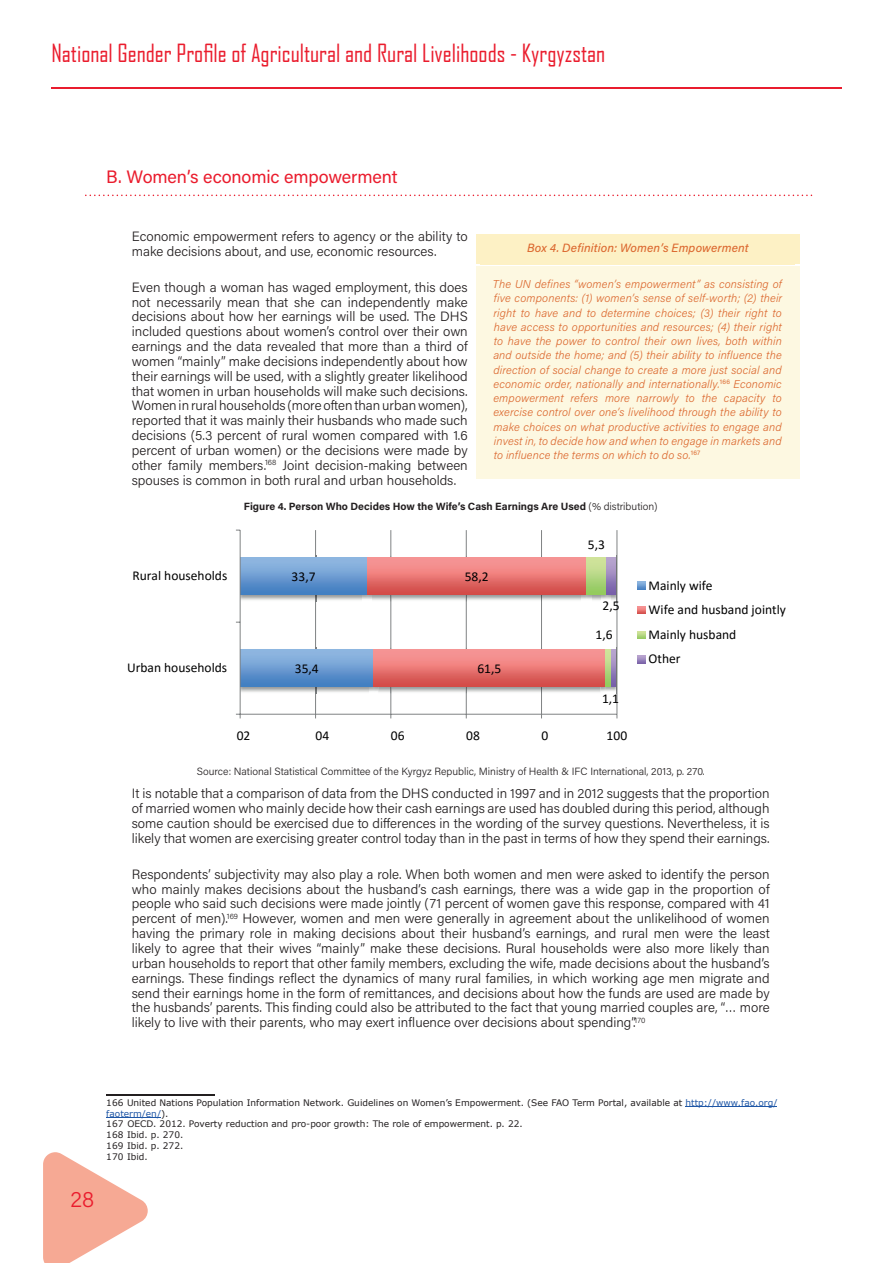
<style>
.page{position:relative;width:893px;height:1263px;background:#fff}
.page>*{position:absolute;margin:0;border:0;box-sizing:border-box;transform-origin:0 0}
.t1{font:24px "Agency FB";color:#ea1c2d}
.t2{font:300 22.5px "Acumin Pro";color:#ea1c2d}
.t3{font:18px "Acumin Pro";letter-spacing:-.005em;color:#ea1c2d}
.t4{font:300 13.5px/14.9px "Acumin Pro";color:#231f20;text-align:justify}
.t5{font:13.5px/24.6px "Calibri";color:#000001}
.t6{font:italic 500 12px "Acumin Pro";letter-spacing:.01em;color:#dc6930}
.t7{font:italic 300 11.4px/14.2px "Acumin Pro";letter-spacing:.01em;color:#dc6930;text-align:justify}
.t8{font:300 10.5px "Acumin Pro";color:#231f20}
.t9{font:700 10.5px "Acumin Pro";color:#231f20}
.t10{font:9px/10.8px "Verdana";color:#231f20}
.s1{font-weight:300}
.s2{color:#1e56a6}
</style>
<div class="page">
<hr style="left:51px;top:87px;width:791px;height:1px;background:#e91c2e">
<svg style="left:43px;top:1152px;width:105px;height:111px"></svg>
<svg style="left:85px;top:195px;width:727px;height:1px"></svg>
<hr style="left:106px;top:1094px;width:108px;height:2px;background:#231f20">
<hr style="left:685px;top:1106px;width:92px;height:1px;background:#1e56a6">
<hr style="left:106px;top:1117px;width:55px;height:1px;background:#1e56a6">
<div style="left:476px;top:235px;width:323px;height:29px;background:#fdf1c5"></div>
<hr style="left:480px;top:263px;width:315px;height:2px;background:#fdf1c5">
<div style="left:476px;top:267px;width:323px;height:212px;background:#fdf8e1"></div>
<hr style="left:616px;top:530px;width:1px;height:184px;background:#7d8081">
<hr style="left:541px;top:530px;width:1px;height:184px;background:#7d8081">
<hr style="left:466px;top:530px;width:1px;height:184px;background:#7d8081">
<hr style="left:390px;top:530px;width:1px;height:184px;background:#7d8081">
<hr style="left:315px;top:530px;width:1px;height:184px;background:#7d8081">
<img style="left:241px;top:647px;width:128px;height:46px">
<img style="left:241px;top:556px;width:122px;height:46px">
<img style="left:378px;top:649px;width:223px;height:44px">
<img style="left:390px;top:647px;width:152px;height:46px">
<img style="left:369px;top:649px;width:9px;height:43px">
<img style="left:372px;top:557px;width:210px;height:44px">
<img style="left:390px;top:556px;width:152px;height:46px">
<img style="left:363px;top:557px;width:9px;height:42px">
<img style="left:601px;top:649px;width:6px;height:43px">
<img style="left:591px;top:557px;width:11px;height:43px">
<img style="left:582px;top:557px;width:9px;height:42px">
<img style="left:616px;top:654px;width:1px;height:34px">
<img style="left:610px;top:649px;width:6px;height:42px">
<img style="left:607px;top:649px;width:3px;height:42px">
<img style="left:611px;top:557px;width:6px;height:43px">
<img style="left:602px;top:557px;width:9px;height:42px">
<img style="left:241px;top:650px;width:374px;height:36px">
<img style="left:241px;top:558px;width:375px;height:36px">
<hr style="left:240px;top:714px;width:377px;height:1px;background:#7d8081">
<hr style="left:240px;top:530px;width:1px;height:184px;background:#7d8081">
<svg style="left:638px;top:582px;width:7px;height:7px"></svg>
<svg style="left:638px;top:606px;width:7px;height:8px"></svg>
<svg style="left:638px;top:631px;width:7px;height:7px"></svg>
<svg style="left:638px;top:655px;width:7px;height:8px"></svg>
<h1 class="t1" style="left:52px;top:39px;width:555px">National Gender Profile of Agricultural and Rural Livelihoods - Kyrgyzstan</h1>
<h3 class="t3" style="left:106px;top:165px;width:293px">B. Women’s economic empowerment</h3>
<p class="t4" style="left:132px;top:228px;width:337px">Economic empowerment refers to agency or the ability to make decisions about, and use, economic resources.</p>
<p class="t4" style="left:132px;top:279px;width:337px">Even though a woman has waged employment, this does not necessarily mean that she can independently make decisions about how her earnings will be used. The DHS included questions about women’s control over their own earnings and the data revealed that more than a third of women “mainly” make decisions independently about how their earnings will be used, with a slightly greater likelihood that women in urban households will make such decisions.<br>Women in rural households (more often than urban women), reported that it was mainly their husbands who made such decisions (5.3 percent of rural women compared with 1.6 percent of urban women) or the decisions were made by other family members.<sup>168</sup> Joint decision-making between spouses is common in both rural and urban households.</p>
<p class="t9" style="left:244px;top:499px;width:415px">Figure 4. Person Who Decides How the Wife’s Cash Earnings Are Used <span class="s1">(% distribution)</span></p>
<p class="t6" style="left:527px;top:239px;width:223px">Box 4. Definition: Women’s Empowerment</p>
<p class="t7" style="left:493px;top:276px;width:291px">The UN defines “women’s empowerment” as consisting of five components: (1) women’s sense of self-worth; (2) their right to have and to determine choices; (3) their right to have access to opportunities and resources; (4) their right to have the power to control their own lives, both within and outside the home; and (5) their ability to influence the direction of social change to create a more just social and economic order, nationally and internationally.<sup>166</sup> Economic empowerment refers more narrowly to the capacity to exercise control over one’s livelihood through the ability to make choices on what productive activities to engage and invest in, to decide how and when to engage in markets and to influence the terms on which to do so.<sup>167</sup></p>
<p class="t5" style="left:132px;top:563px;width:96px">Rural households</p>
<p class="t5" style="left:127px;top:655px;width:102px">Urban households</p>
<p class="t5" style="left:292px;top:563px;width:25px">33,7</p>
<p class="t5" style="left:295px;top:655px;width:25px">35,4</p>
<p class="t5" style="left:465px;top:563px;width:25px">58,2</p>
<p class="t5" style="left:477px;top:655px;width:25px">61,5</p>
<p class="t5" style="left:588px;top:531px;width:19px">5,3</p>
<p class="t5" style="left:602px;top:593px;width:19px">2,5</p>
<p class="t5" style="left:596px;top:622px;width:19px">1,6</p>
<p class="t5" style="left:602px;top:686px;width:19px">1,1</p>
<p class="t5" style="left:237px;top:722px;width:15px">02</p>
<p class="t5" style="left:315px;top:722px;width:15px">04</p>
<p class="t5" style="left:391px;top:722px;width:15px">06</p>
<p class="t5" style="left:466px;top:722px;width:15px">08</p>
<p class="t5" style="left:542px;top:722px;width:8px">0</p>
<p class="t5" style="left:607px;top:722px;width:22px">100</p>
<p class="t5" style="left:649px;top:572px;width:139px">Mainly wife<br>Wife and husband jointly<br>Mainly husband<br>Other</p>
<p class="t8" style="left:197px;top:764px;width:509px">Source: National Statistical Committee of the Kyrgyz Republic, Ministry of Health &amp; IFC International, 2013, p. 270.</p>
<p class="t4" style="left:132px;top:785px;width:639px">It is notable that a comparison of data from the DHS conducted in 1997 and in 2012 suggests that the proportion of married women who mainly decide how their cash earnings are used has doubled during this period, although some caution should be exercised due to differences in the wording of the survey questions. Nevertheless, it is likely that women are exercising greater control today than in the past in terms of how they spend their earnings.</p>
<p class="t4" style="left:132px;top:866px;width:639px">Respondents’ subjectivity may also play a role. When both women and men were asked to identify the person who mainly makes decisions about the husband’s cash earnings, there was a wide gap in the proportion of people who said such decisions were made jointly (71 percent of women gave this response, compared with 41 percent of men).<sup>169</sup> However, women and men were generally in agreement about the unlikelihood of women having the primary role in making decisions about their husband’s earnings, and rural men were the least likely to agree that their wives “mainly” make these decisions. Rural households were also more likely than urban households to report that other family members, excluding the wife, made decisions about the husband’s earnings. These findings reflect the dynamics of many rural families, in which working age men migrate and send their earnings home in the form of remittances, and decisions about how the funds are used are made by the husbands’ parents. This finding could also be attributed to the fact that young married couples are, “… more likely to live with their parents, who may exert influence over decisions about spending”.<sup>170</sup></p>
<h2 class="t2" style="left:71px;top:1184px;width:25px">28</h2>
<p class="t10" style="left:106px;top:1097px;width:673px">166 United Nations Population Information Network. Guidelines on Women’s Empowerment. (See FAO Term Portal, available at <span class="s2">http://www.fao.org/ faoterm/en/</span>).<br>167 OECD. 2012. Poverty reduction and pro-poor growth: The role of empowerment. p. 22.<br>168 Ibid. p. 270.<br>169 Ibid. p. 272.<br>170 Ibid.</p>
</div>
